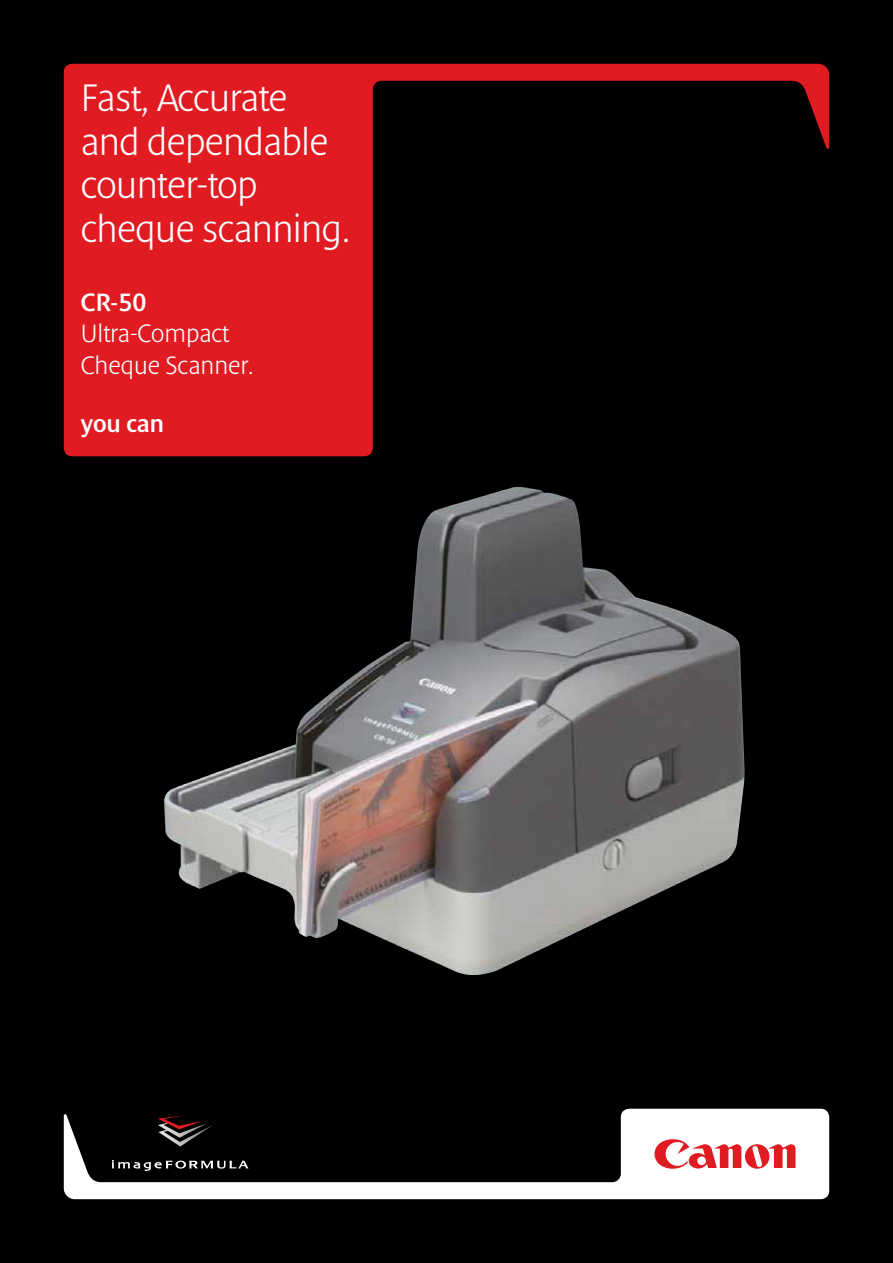
<style>
.page{position:relative;width:893px;height:1263px;background:#000}
.page>*{position:absolute;margin:0;border:0;box-sizing:border-box;transform-origin:0 0}
.t1{font:300 39px/43.5px "Denda New";letter-spacing:-.015em;color:#fff}
.t2{font:300 25.5px/31.5px "Denda New";color:#fff}
.t3{font:600 25.5px "Denda New";color:#fff}
.t4{font:600 24.75px "Denda New";color:#fff}
</style>
<div class="page">
<img style="left:164px;top:487px;width:581px;height:489px">
<svg style="left:64px;top:1109px;width:765px;height:90px"></svg>
<svg style="left:654px;top:1139px;width:141px;height:30px;background:#f09497"></svg>
<svg style="left:64px;top:64px;width:765px;height:392px"></svg>
<svg style="left:112px;top:1160px;width:137px;height:11px"></svg>
<svg style="left:158px;top:1123px;width:54px;height:23px"></svg>
<div style="left:184px;top:1115px;width:17px;height:6px;background:#000"></div>
<p class="t1" style="left:81px;top:77px;width:271px">Fast, Accurate and dependable counter-top cheque scanning.</p>
<p class="t3" style="left:81px;top:288px;width:67px">CR-50</p>
<p class="t2" style="left:81px;top:318px;width:175px">Ultra-Compact<br>Cheque Scanner.</p>
<p class="t4" style="left:81px;top:410px;width:85px">you can</p>
</div>
